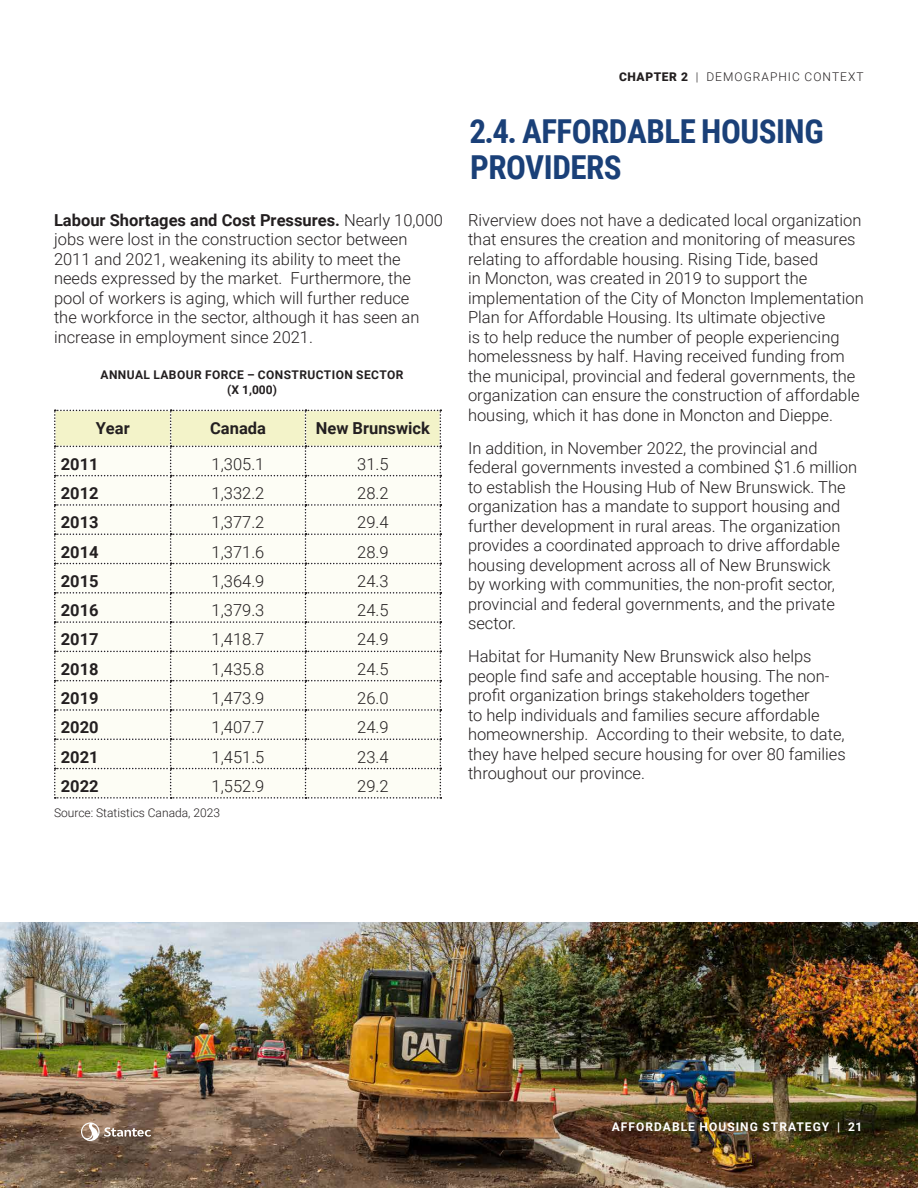
<style>
.page{position:relative;width:918px;height:1188px;background:#fff}
.page>*{position:absolute;margin:0;border:0;box-sizing:border-box;transform-origin:0 0}
.T-2{font:700 33px/36px "Roboto Condensed";letter-spacing:-.015em;color:#1a4078}
.Texte{font:300 16.5px/19.5px "Roboto";color:#231f20}
.Texte-2{font:700 16.5px "Roboto";color:#231f20}
.Figure_-_Titre{font:700 12px/15px "Roboto";letter-spacing:.035em;color:#231f20;text-align:center}
.t1{font:700 12px "Roboto";letter-spacing:.085em;color:#fff}
.Image_-_Source{font:300 12px "Roboto";color:#231f20}
.Image_-_Source-2{font:300 12px "Roboto";letter-spacing:.085em;color:#231f20}
.s1{font-weight:700}
.s2{font-weight:900}
</style>
<div class="page">
<img style="left:0;top:922px;width:918px;height:266px">
<svg style="left:81px;top:1122px;width:70px;height:19px"></svg>
<svg style="left:54px;top:410px;width:387px;height:389px"></svg>
<p class="Texte" style="left:54px;top:210px;width:391px"><span class="s1">Labour Shortages and Cost Pressures.</span> Nearly 10,000 jobs were lost in the construction sector between 2011 and 2021, weakening its ability to meet the needs expressed by the market. Furthermore, the pool of workers is aging, which will further reduce<br>the workforce in the sector, although it has seen an increase in employment since 2021.</p>
<p class="Figure_-_Titre" style="left:101px;top:366px;width:304px">ANNUAL LABOUR FORCE – CONSTRUCTION SECTOR (X 1,000)</p>
<p class="Texte-2" style="left:96px;top:416px;width:35px">Year</p>
<p class="Texte-2" style="left:210px;top:416px;width:57px">Canada</p>
<p class="Texte-2" style="left:316px;top:416px;width:116px">New Brunswick</p>
<p class="Texte-2" style="left:61px;top:452px;width:39px">2011</p>
<p class="Texte" style="left:212px;top:453px;width:54px">1,305.1</p>
<p class="Texte" style="left:357px;top:453px;width:33px">31.5</p>
<p class="Texte-2" style="left:61px;top:482px;width:39px">2012</p>
<p class="Texte" style="left:212px;top:483px;width:54px">1,332.2</p>
<p class="Texte" style="left:357px;top:483px;width:33px">28.2</p>
<p class="Texte-2" style="left:61px;top:511px;width:39px">2013</p>
<p class="Texte" style="left:212px;top:512px;width:54px">1,377.2</p>
<p class="Texte" style="left:357px;top:512px;width:33px">29.4</p>
<p class="Texte-2" style="left:61px;top:540px;width:39px">2014</p>
<p class="Texte" style="left:212px;top:541px;width:54px">1,371.6</p>
<p class="Texte" style="left:357px;top:541px;width:33px">28.9</p>
<p class="Texte-2" style="left:61px;top:569px;width:39px">2015</p>
<p class="Texte" style="left:212px;top:571px;width:54px">1,364.9</p>
<p class="Texte" style="left:357px;top:571px;width:33px">24.3</p>
<p class="Texte-2" style="left:61px;top:599px;width:39px">2016</p>
<p class="Texte" style="left:212px;top:600px;width:54px">1,379.3</p>
<p class="Texte" style="left:357px;top:600px;width:33px">24.5</p>
<p class="Texte-2" style="left:61px;top:628px;width:39px">2017</p>
<p class="Texte" style="left:212px;top:629px;width:54px">1,418.7</p>
<p class="Texte" style="left:357px;top:629px;width:33px">24.9</p>
<p class="Texte-2" style="left:61px;top:657px;width:39px">2018</p>
<p class="Texte" style="left:212px;top:658px;width:54px">1,435.8</p>
<p class="Texte" style="left:357px;top:658px;width:33px">24.5</p>
<p class="Texte-2" style="left:61px;top:687px;width:39px">2019</p>
<p class="Texte" style="left:212px;top:688px;width:54px">1,473.9</p>
<p class="Texte" style="left:357px;top:688px;width:33px">26.0</p>
<p class="Texte-2" style="left:61px;top:716px;width:39px">2020</p>
<p class="Texte" style="left:212px;top:717px;width:54px">1,407.7</p>
<p class="Texte" style="left:357px;top:717px;width:33px">24.9</p>
<p class="Texte-2" style="left:61px;top:745px;width:39px">2021</p>
<p class="Texte" style="left:212px;top:746px;width:54px">1,451.5</p>
<p class="Texte" style="left:357px;top:746px;width:33px">23.4</p>
<p class="Texte-2" style="left:61px;top:774px;width:39px">2022</p>
<p class="Texte" style="left:212px;top:776px;width:54px">1,552.9</p>
<p class="Texte" style="left:357px;top:776px;width:33px">29.2</p>
<p class="Image_-_Source" style="left:54px;top:805px;width:168px">Source: Statistics Canada, 2023</p>
<p class="Image_-_Source-2" style="left:619px;top:68px;width:246px"><span class="s2">CHAPTER 2</span> | DEMOGRAPHIC CONTEXT</p>
<p class="T-2" style="left:470px;top:112px;width:356px">2.4. AFFORDABLE HOUSING<br>PROVIDERS</p>
<p class="Texte" style="left:468px;top:210px;width:397px">Riverview does not have a dedicated local organization that ensures the creation and monitoring of measures relating to affordable housing. Rising Tide, based<br>in Moncton, was created in 2019 to support the implementation of the City of Moncton Implementation Plan for Affordable Housing. Its ultimate objective<br>is to help reduce the number of people experiencing homelessness by half. Having received funding from the municipal, provincial and federal governments, the organization can ensure the construction of affordable housing, which it has done in Moncton and Dieppe.</p>
<p class="Texte" style="left:468px;top:438px;width:391px">In addition, in November 2022, the provincial and federal governments invested a combined $1.6 million to establish the Housing Hub of New Brunswick. The organization has a mandate to support housing and further development in rural areas. The organization provides a coordinated approach to drive affordable housing development across all of New Brunswick<br>by working with communities, the non-profit sector, provincial and federal governments, and the private sector.</p>
<p class="Texte" style="left:468px;top:646px;width:379px">Habitat for Humanity New Brunswick also helps people find safe and acceptable housing. The non&shy;profit organization brings stakeholders together<br>to help individuals and families secure affordable homeownership. According to their website, to date, they have helped secure housing for over 80 families throughout our province.</p>
<p class="t1" style="left:612px;top:1119px;width:252px">AFFORDABLE HOUSING STRATEGY | 21</p>
</div>
